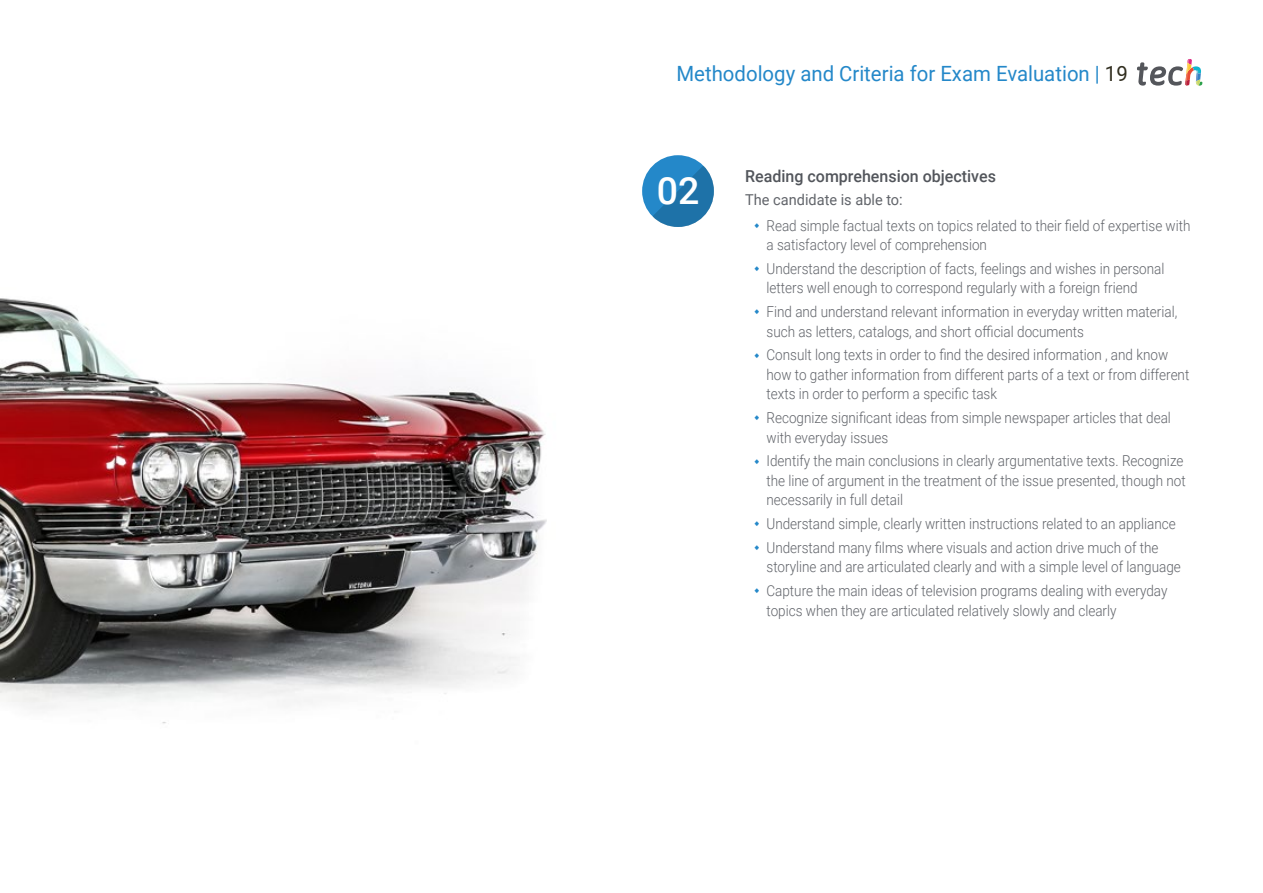
<style>
.page{position:relative;width:1263px;height:893px;background:#fff}
.page>*{position:absolute;margin:0;border:0;box-sizing:border-box;transform-origin:0 0}
.t1{font:500 37.5px "Roboto";color:#fff}
.t2{font:21px "Roboto";color:#2488c9}
.t3{font:500 16.5px "Roboto";color:#52555b}
.t4{font:300 15px/19.5px "Roboto";color:#61646a;scale:.9 1}
.t5{font:15px "Roboto";color:#61646a}
.s1{color:#312e20}
</style>
<div class="page">
<div style="left:642px;top:155px;width:72px;height:72px;background:#2488c9;border-radius:50%"></div>
<svg style="left:653px;top:166px;width:61px;height:61px"></svg>
<svg style="left:1137px;top:59px;width:65px;height:27px"></svg>
<img style="left:0;top:298px;width:547px;height:426px">
<h2 class="t2" style="left:676px;top:59px;width:453px">Methodology and Criteria for Exam Evaluation | <span class="s1">19</span></h2>
<h1 class="t1" style="left:657px;top:164px;width:44px">02</h1>
<p class="t3" style="left:745px;top:165px;width:252px">Reading comprehension objectives</p>
<p class="t5" style="left:745px;top:189px;width:159px">The candidate is able to:</p>
<p class="t4" style="left:766px;top:215px;width:473px">Read simple factual texts on topics related to their field of expertise with a satisfactory level of comprehension</p>
<p class="t4" style="left:766px;top:258px;width:444px">Understand the description of facts, feelings and wishes in personal letters well enough to correspond regularly with a foreign friend</p>
<p class="t4" style="left:766px;top:301px;width:458px">Find and understand relevant information in everyday written material, such as letters, catalogs, and short official documents</p>
<p class="t4" style="left:766px;top:345px;width:471px">Consult long texts in order to find the desired information , and know how to gather information from different parts of a text or from different texts in order to perform a specific task</p>
<p class="t4" style="left:766px;top:407px;width:451px">Recognize significant ideas from simple newspaper articles that deal with everyday issues</p>
<p class="t4" style="left:766px;top:451px;width:467px">Identify the main conclusions in clearly argumentative texts. Recognize the line of argument in the treatment of the issue presented, though not necessarily in full detail</p>
<p class="t4" style="left:766px;top:511px;width:456px;line-height:23.7px">Understand simple, clearly written instructions related to an appliance<br>Understand many films where visuals and action drive much of the</p>
<p class="t4" style="left:766px;top:555px;width:462px;line-height:23.7px">storyline and are articulated clearly and with a simple level of language<br>Capture the main ideas of television programs dealing with everyday</p>
<p class="t4" style="left:766px;top:600px;width:390px">topics when they are articulated relatively slowly and clearly</p>
</div>
